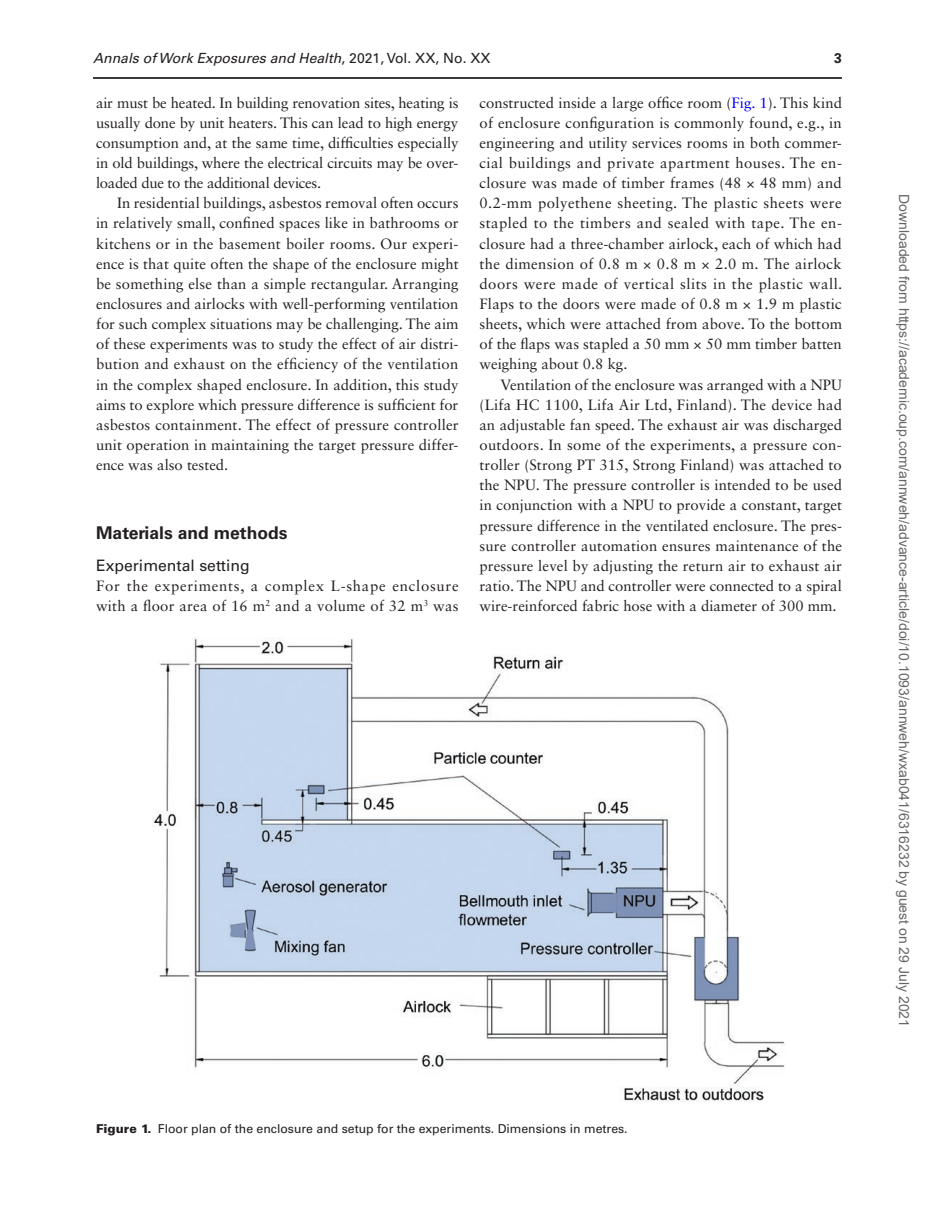
<style>
.page{position:relative;width:938px;height:1221px;background:#fff}
.page>*{position:absolute;margin:0;border:0;box-sizing:border-box;transform-origin:0 0}
.t1{font:700 17.5px "Univers LT Std";color:#231f20}
.t2{font:15.75px "Univers LT Std";color:#231f20}
.t3{font:14.88px/20.1px "Sabon LT Std";color:#231f20;text-align:justify}
.t4{font:14.88px/20.1px "Sabon LT Std";letter-spacing:.05em;color:#231f20}
.t5{font:14px "Arial";color:#666}
.t6{font:italic 14px "Univers LT Std";color:#231f20}
.t7{font:700 14px "Univers LT Std";color:#231f20}
.t8{font:12.25px "Univers LT Std";color:#231f20}
.s1{font-style:normal}
.s2{color:#00f}
.s3{font-weight:900}
</style>
<div class="page">
<img style="left:153px;top:637px;width:632px;height:464px">
<hr style="left:93px;top:77px;width:749px;height:2px;background:#231f20">
<p class="t6" style="left:93px;top:50px;width:399px">Annals of Work Exposures and Health<span class="s1">, 2021, Vol. XX, No. XX</span></p>
<p class="t7" style="left:834px;top:50px;width:9px">3</p>
<p class="t3" style="left:96px;top:92px;width:364px">air must be heated. In building renovation sites, heating is usually done by unit heaters. This can lead to high energy consumption and, at the same time, difficulties especially in old buildings, where the electrical circuits may be over&shy;loaded due to the additional devices.</p>
<p class="t3" style="left:96px;top:193px;width:364px;text-indent:21px">In residential buildings, asbestos removal often occurs in relatively small, confined spaces like in bathrooms or kitchens or in the basement boiler rooms. Our experi&shy;ence is that quite often the shape of the enclosure might be something else than a simple rectangular. Arranging enclosures and airlocks with well-performing ventilation for such complex situations may be challenging. The aim of these experiments was to study the effect of air distri&shy;bution and exhaust on the efficiency of the ventilation in the complex shaped enclosure. In addition, this study aims to explore which pressure difference is sufficient for asbestos containment. The effect of pressure controller unit operation in maintaining the target pressure differ&shy;ence was also tested.</p>
<p class="t1" style="left:96px;top:523px;width:193px">Materials and methods</p>
<p class="t2" style="left:96px;top:556px;width:155px">Experimental setting</p>
<p class="t4" style="left:96px;top:575px;width:364px">For the experiments, a complex L-shape enclosure with a floor area of 16 m<sup>2</sup> and a volume of 32 m<sup>3</sup> was</p>
<p class="t3" style="left:479px;top:92px;width:364px">constructed inside a large office room (<span class="s2">Fig. 1</span>). This kind of enclosure configuration is commonly found, e.g., in engineering and utility services rooms in both commer&shy;cial buildings and private apartment houses. The en&shy;closure was made of timber frames (48 × 48 mm) and 0.2-mm polyethene sheeting. The plastic sheets were stapled to the timbers and sealed with tape. The en&shy;closure had a three-chamber airlock, each of which had the dimension of 0.8 m × 0.8 m × 2.0 m. The airlock doors were made of vertical slits in the plastic wall.<br>Flaps to the doors were made of 0.8 m × 1.9 m plastic sheets, which were attached from above. To the bottom of the flaps was stapled a 50 mm × 50 mm timber batten weighing about 0.8 kg.</p>
<p class="t3" style="left:479px;top:374px;width:364px;text-indent:21px">Ventilation of the enclosure was arranged with a NPU (Lifa HC 1100, Lifa Air Ltd, Finland). The device had an adjustable fan speed. The exhaust air was discharged outdoors. In some of the experiments, a pressure con&shy;troller (Strong PT 315, Strong Finland) was attached to the NPU. The pressure controller is intended to be used in conjunction with a NPU to provide a constant, target pressure difference in the ventilated enclosure. The pres&shy;sure controller automation ensures maintenance of the pressure level by adjusting the return air to exhaust air ratio. The NPU and controller were connected to a spiral wire-reinforced fabric hose with a diameter of 300 mm.</p>
<p class="t8" style="left:96px;top:1121px;width:533px"><span class="s3">Figure 1.</span> Floor plan of the enclosure and setup for the experiments. Dimensions in metres.</p>
<p class="t5" style="left:909px;top:194px;width:834px;rotate:90deg">Downloaded from https://academic.oup.com/annweh/advance-article/doi/10.1093/annweh/wxab041/6316232 by guest on 29 July 2021</p>
</div>
